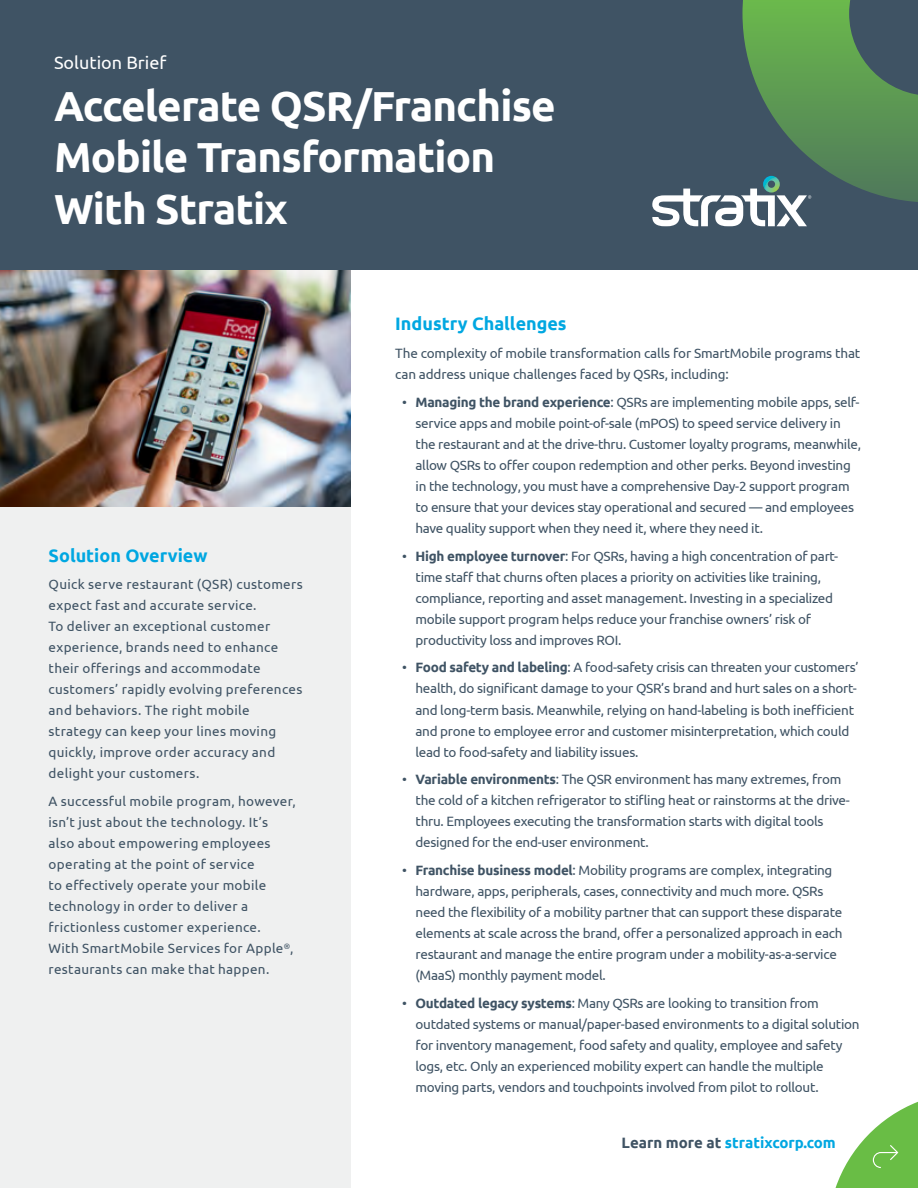
<style>
.page{position:relative;width:918px;height:1188px;background:#fff}
.page>*{position:absolute;margin:0;border:0;box-sizing:border-box;transform-origin:0 0}
.t1{font:700 42px/51.6px "Ubuntu";letter-spacing:-.02em;color:#fff}
.t2{font:700 18px "Ubuntu";color:#00a7e1}
.t3{font:18px "Ubuntu";color:#fff}
.t4{font:700 15px "Ubuntu";color:#00a7e1}
.t5{font:13.5px/21px "Ubuntu";letter-spacing:-.02em;color:#3f5364}
.t6{font:13.5px/21px "Ubuntu";letter-spacing:.02em;color:#3f5364}
.t7{font:13.5px/21px "Ubuntu";letter-spacing:.025em;color:#3f5364}
.s1{font-weight:700}
.s2{color:#3f5364}
</style>
<div class="page">
<div style="left:0;top:270px;width:351px;height:918px;background:#eff0f0"></div>
<div style="left:0;top:0;width:918px;height:270px;background:#3f5364"></div>
<svg style="left:836px;top:1102px;width:82px;height:86px"></svg>
<img style="left:0;top:270px;width:351px;height:237px">
<svg style="left:652px;top:0;width:266px;height:226px"></svg>
<h2 class="t3" style="left:54px;top:52px;width:114px">Solution Brief</h2>
<h1 class="t1" style="left:54px;top:79px;width:503px">Accelerate QSR/Franchise<br>Mobile Transformation<br>With Stratix</h1>
<h2 class="t2" style="left:49px;top:544px;width:160px">Solution Overview</h2>
<p class="t6" style="left:49px;top:574px;width:256px">Quick serve restaurant (QSR) customers expect fast and accurate service.<br>To deliver an exceptional customer experience, brands need to enhance their offerings and accommodate customers’ rapidly evolving preferences and behaviors. The right mobile strategy can keep your lines moving quickly, improve order accuracy and delight your customers.</p>
<p class="t7" style="left:49px;top:790px;width:249px">A successful mobile program, however, isn’t just about the technology. It’s also about empowering employees operating at the point of service<br>to effectively operate your mobile technology in order to deliver a frictionless customer experience.<br>With SmartMobile Services for Apple<sup>®</sup>, restaurants can make that happen.</p>
<h2 class="t2" style="left:395px;top:313px;width:173px">Industry Challenges</h2>
<p class="t5" style="left:395px;top:342px;width:467px">The complexity of mobile transformation calls for SmartMobile programs that can address unique challenges faced by QSRs, including:</p>
<p class="t5" style="left:416px;top:391px;width:447px;text-indent:-14px">• <span class="s1">Managing the brand experience</span>: QSRs are implementing mobile apps, self&shy;service apps and mobile point-of-sale (mPOS) to speed service delivery in the restaurant and at the drive-thru. Customer loyalty programs, meanwhile, allow QSRs to offer coupon redemption and other perks. Beyond investing in the technology, you must have a comprehensive Day-2 support program to ensure that your devices stay operational and secured — and employees have quality support when they need it, where they need it.</p>
<p class="t5" style="left:416px;top:545px;width:424px;text-indent:-14px">• <span class="s1">High employee turnover</span>: For QSRs, having a high concentration of part&shy;time staff that churns often places a priority on activities like training, compliance, reporting and asset management. Investing in a specialized mobile support program helps reduce your franchise owners’ risk of productivity loss and improves ROI.</p>
<p class="t5" style="left:416px;top:657px;width:445px;text-indent:-14px">• <span class="s1">Food safety and labeling</span>: A food-safety crisis can threaten your customers’ health, do significant damage to your QSR’s brand and hurt sales on a short&shy;and long-term basis. Meanwhile, relying on hand-labeling is both inefficient and prone to employee error and customer misinterpretation, which could lead to food-safety and liability issues.</p>
<p class="t5" style="left:416px;top:769px;width:436px;text-indent:-14px">• <span class="s1">Variable environments</span>: The QSR environment has many extremes, from the cold of a kitchen refrigerator to stifling heat or rainstorms at the drive&shy;thru. Employees executing the transformation starts with digital tools designed for the end-user environment.</p>
<p class="t5" style="left:416px;top:859px;width:429px;text-indent:-14px">• <span class="s1">Franchise business model</span>: Mobility programs are complex, integrating hardware, apps, peripherals, cases, connectivity and much more. QSRs need the flexibility of a mobility partner that can support these disparate elements at scale across the brand, offer a personalized approach in each restaurant and manage the entire program under a mobility-as-a-service (MaaS) monthly payment model.</p>
<p class="t5" style="left:416px;top:992px;width:446px;text-indent:-14px">• <span class="s1">Outdated legacy systems</span>: Many QSRs are looking to transition from outdated systems or manual/paper-based environments to a digital solution for inventory management, food safety and quality, employee and safety logs, etc. Only an experienced mobility expert can handle the multiple moving parts, vendors and touchpoints involved from pilot to rollout.</p>
<p class="t4" style="left:622px;top:1134px;width:216px"><span class="s2">Learn more at</span> stratixcorp.com</p>
</div>
